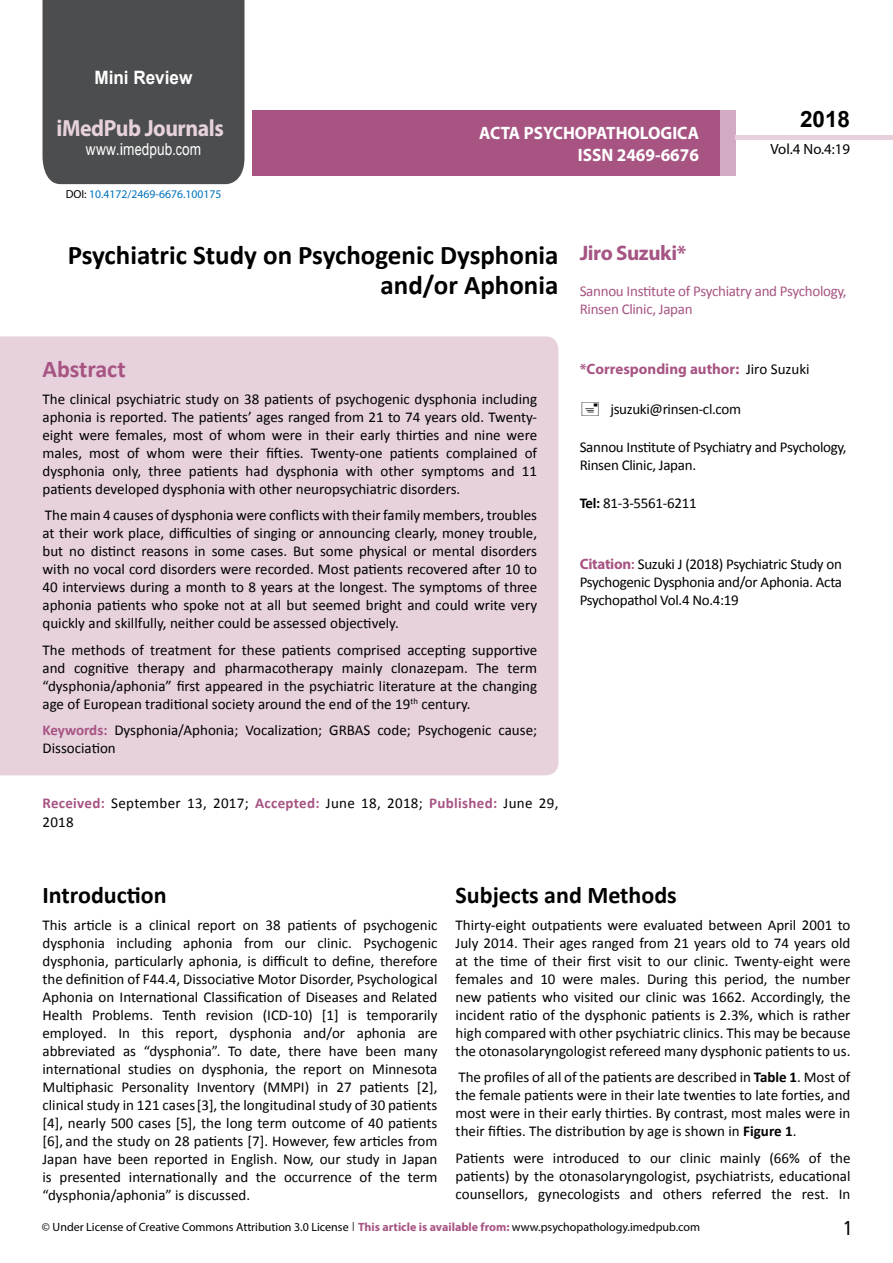
<style>
.page{position:relative;width:893px;height:1263px;background:#fff}
.page>*{position:absolute;margin:0;border:0;box-sizing:border-box;transform-origin:0 0}
.t1{font:700 27px/29.7px "Calibri";color:#000;text-align:right}
.t2{font:25.5px "Tunga";color:#000}
.t3{font:700 24px "Calibri";color:#000}
.t4{font:700 24px "Calibri";color:#a75483}
.t5{font:700 23.4px "Myriad Pro";letter-spacing:-.02em;color:#e6d1dd;scale:.93 1}
.t6{font:700 22.5px "Arial";color:#000}
.t7{font:700 21px "Myriad Pro";letter-spacing:-.02em;color:#a55483}
.t8{font:700 18.45px "Arial";color:#fff;scale:.93 1}
.t9{font:700 18px/21.6px "Myriad Pro";color:#fff;text-align:right;scale:.96 1}
.t10{font:16.5px "Arial";letter-spacing:.01em;color:#fff;scale:.83 1}
.t11{font:15px/18px "Calibri";color:#000;text-align:justify}
.t12{font:15px/17.4px "Calibri";letter-spacing:-.02em;color:#000}
.t13{font:15px/18.8px "Calibri";letter-spacing:.02em;color:#000}
.t14{font:15px/18px "Calibri";letter-spacing:-.02em;color:#a75483}
.t15{font:700 15px "Myriad Pro";color:#a75483}
.t16{font:14.85px "Myriad Pro";color:#000}
.t17{font:12px "Myriad Pro";color:#000}
.t18{font:11.7px "Myriad Pro";color:#0072bc}
.s1{font-family:"Calibri"}
.s2{color:#000}
.s3{font-weight:700;color:#a75483}
.s4{font-family:"Calibri";font-weight:400;color:#000}
.s5{font-weight:700}
.s6{font-family:"Myriad Pro";font-weight:700;color:#a75483}
.s7{font-family:"Tunga"}
</style>
<div class="page">
<div style="left:252px;top:110px;width:469px;height:66px;background:#a75483"></div>
<div style="left:720px;top:110px;width:16px;height:66px;background:#d2aac1"></div>
<div style="left:43px;top:0;width:201px;height:184px;background:#4c4d4f"></div>
<div style="left:736px;top:135px;width:157px;height:5px;background:#e6d1dd"></div>
<div style="left:0;top:336px;width:558px;height:439px;background:#e6d1dd"></div>
<p class="t8" style="left:94px;top:65px;width:107px">Mini Review</p>
<h3 class="t5" style="left:57px;top:113px;width:181px">iMedPub Journals</h3>
<p class="t10" style="left:86px;top:139px;width:140px">www<span class="s1">.</span>imedpub<span class="s1">.</span>com</p>
<p class="t18" style="left:66px;top:187px;width:157px"><span class="s2">DOI:</span> 10.4172/2469-6676.100175</p>
<p class="t9" style="left:479px;top:122px;width:230px">ACTA PSYCHOPATHOLOGICA<br>ISSN 2469-6676</p>
<h3 class="t6" style="left:800px;top:104px;width:52px">2018</h3>
<p class="t16" style="left:770px;top:140px;width:81px">Vol.4 No.4:19</p>
<h1 class="t1" style="left:68px;top:240px;width:492px">Psychiatric Study on Psychogenic Dysphonia and/or Aphonia</h1>
<h3 class="t4" style="left:43px;top:354px;width:85px">Abstract</h3>
<p class="t11" style="left:43px;top:390px;width:496px">The clinical psychiatric study on 38 patients of psychogenic dysphonia including aphonia is reported. The patients’ ages ranged from 21 to 74 years old. Twenty&shy;eight were females, most of whom were in their early thirties and nine were males, most of whom were their fifties. Twenty-one patients complained of dysphonia only, three patients had dysphonia with other symptoms and 11 patients developed dysphonia with other neuropsychiatric disorders.</p>
<p class="t11" style="left:43px;top:506px;width:496px">The main 4 causes of dysphonia were conflicts with their family members, troubles at their work place, difficulties of singing or announcing clearly, money trouble, but no distinct reasons in some cases. But some physical or mental disorders with no vocal cord disorders were recorded. Most patients recovered after 10 to 40 interviews during a month to 8 years at the longest. The symptoms of three aphonia patients who spoke not at all but seemed bright and could write very quickly and skillfully, neither could be assessed objectively.</p>
<p class="t11" style="left:43px;top:641px;width:496px">The methods of treatment for these patients comprised accepting supportive and cognitive therapy and pharmacotherapy mainly clonazepam. The term “dysphonia/aphonia” first appeared in the psychiatric literature at the changing age of European traditional society around the end of the 19<sup>th</sup> century.</p>
<p class="t11" style="left:43px;top:721px;width:496px"><span class="s3">Keywords:</span> Dysphonia/Aphonia; Vocalization; GRBAS code; Psychogenic cause;<br>Dissociation</p>
<p class="t13" style="left:43px;top:794px;width:517px"><span class="s3">Received:</span> September 13, 2017; <span class="s3">Accepted:</span> June 18, 2018; <span class="s3">Published:</span> June 29,<br>2018</p>
<h3 class="t7" style="left:580px;top:239px;width:108px">Jiro Suzuki*</h3>
<p class="t14" style="left:580px;top:282px;width:268px">Sannou Institute of Psychiatry and Psychology,<br>Rinsen Clinic, Japan</p>
<p class="t15" style="left:580px;top:360px;width:231px">*Corresponding author: <span class="s4">Jiro Suzuki</span></p>
<p class="t12" style="left:610px;top:400px;width:132px">jsuzuki@rinsen-cl.com</p>
<p class="t12" style="left:580px;top:439px;width:268px">Sannou Institute of Psychiatry and Psychology,<br>Rinsen Clinic, Japan.</p>
<p class="t12" style="left:580px;top:495px;width:118px"><span class="s5">Tel:</span> 81-3-5561-6211</p>
<p class="t11" style="left:580px;top:555px;width:264px"><span class="s6">Citation</span><span class="s3">:</span> Suzuki J (2018) Psychiatric Study on Psychogenic Dysphonia and/or Aphonia. Acta Psychopathol Vol.4 No.4:19</p>
<h3 class="t3" style="left:43px;top:880px;width:126px">Introduction</h3>
<p class="t11" style="left:43px;top:916px;width:396px">This article is a clinical report on 38 patients of psychogenic dysphonia including aphonia from our clinic. Psychogenic dysphonia, particularly aphonia, is difficult to define, therefore the definition of F44.4, Dissociative Motor Disorder, Psychological Aphonia on International Classification of Diseases and Related Health Problems. Tenth revision (ICD-10) [1] is temporarily employed. In this report, dysphonia and/or aphonia are abbreviated as “dysphonia”. To date, there have been many international studies on dysphonia, the report on Minnesota Multiphasic Personality Inventory (MMPI) in 27 patients [2], clinical study in 121 cases[3], the longitudinal study of 30 patients [4], nearly 500 cases [5], the long term outcome of 40 patients [6], and the study on 28 patients [7]. However, few articles from Japan have been reported in English. Now, our study in Japan is presented internationally and the occurrence of the term “dysphonia/aphonia” is discussed.</p>
<h3 class="t3" style="left:456px;top:880px;width:223px">Subjects and Methods</h3>
<p class="t11" style="left:456px;top:916px;width:396px">Thirty-eight outpatients were evaluated between April 2001 to July 2014. Their ages ranged from 21 years old to 74 years old at the time of their first visit to our clinic. Twenty-eight were females and 10 were males. During this period, the number new patients who visited our clinic was 1662. Accordingly, the incident ratio of the dysphonic patients is 2.3%, which is rather high compared with other psychiatric clinics. This may be because the otonasolaryngologist refereed many dysphonic patients to us.</p>
<p class="t11" style="left:456px;top:1068px;width:396px">The profiles of all of the patients are described in <span class="s5">Table 1</span>. Most of the female patients were in their late twenties to late forties, and most were in their early thirties. By contrast, most males were in their fifties. The distribution by age is shown in <span class="s5">Figure 1</span>.</p>
<p class="t11" style="left:456px;top:1149px;width:396px">Patients were introduced to our clinic mainly (66% of the patients) by the otonasolaryngologist, psychiatrists, educational counsellors, gynecologists and others referred the rest. In</p>
<p class="t17" style="left:42px;top:1220px;width:660px">© Under License of Creative Commons Attribution 3.0 License <span class="s7">|</span> <span class="s3">This article is available from:</span> www.psychopathology.imedpub.com</p>
<h2 class="t2" style="left:844px;top:1211px;width:9px">1</h2>
</div>
